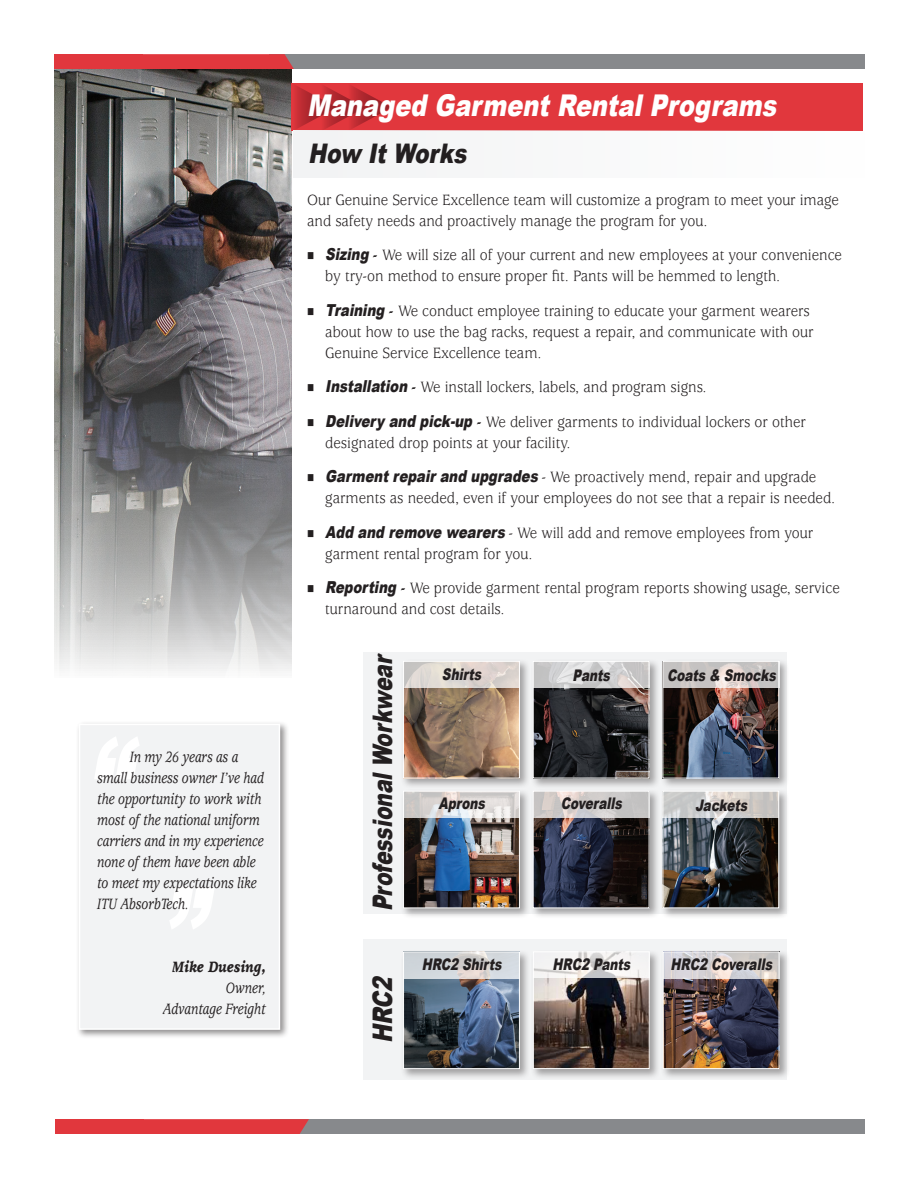
<style>
.page{position:relative;width:918px;height:1188px;background:#fff}
.page>*{position:absolute;margin:0;border:0;box-sizing:border-box;transform-origin:0 0}
.heading{font:italic 900 108px "Arial";color:#fff;scale:.8 1}
.heading-2{font:italic 900 30px "Arial";color:#fff;scale:.8 1}
.heading-3{font:italic 900 27px "Arial";color:#231f20;scale:.75 1}
.heading-4{font:italic 900 27px "Arial";color:#231f20;scale:.8 1}
.t1{font:16.5px/21px "Usherwood Std";color:#231f20;scale:.9 1}
.heading-5{font:italic 500 16.5px/21px "Usherwood Std";color:#231f20;scale:.8 1}
.heading-6{font:italic 900 16.5px "Usherwood Std";color:#231f20;scale:.8 1}
.t2{font:italic 900 16.05px "Arial";color:#231f20;scale:.75 1}
.s1{font-family:"Arial";font-weight:900;font-style:italic}
.s2{font-weight:700}
</style>
<div class="page">
<div style="left:269px;top:54px;width:596px;height:15px;background:#87898c"></div>
<svg style="left:143px;top:54px;width:151px;height:15px;background:#de3b41"></svg>
<div style="left:55px;top:54px;width:88px;height:15px;background:#e1373d"></div>
<div style="left:270px;top:1119px;width:594px;height:15px;background:#87898c"></div>
<svg style="left:143px;top:1119px;width:166px;height:15px;background:#de3a40"></svg>
<div style="left:55px;top:1119px;width:88px;height:15px;background:#e1373d"></div>
<img style="left:54px;top:69px;width:238px;height:602px">
<div style="left:76px;top:721px;width:213px;height:318px;background:#231f20;opacity:.5"></div>
<div style="left:79px;top:724px;width:201px;height:306px;background:#f2f3f4;border:2px solid #fff"></div>
<div style="left:291px;top:84px;width:572px;height:47px;background:#e1373d"></div>
<svg style="left:293px;top:86px;width:99px;height:45px"></svg>
<div style="left:293px;top:131px;width:572px;height:47px;background:#f2f3f4"></div>
<div style="left:364px;top:652px;width:423px;height:262px;background:#f2f3f4"></div>
<div style="left:401px;top:659px;width:130px;height:130px;background:#231f20;opacity:.4"></div>
<img style="left:405px;top:688px;width:113px;height:88px">
<div style="left:403px;top:661px;width:117px;height:117px;border:1px solid #fff"></div>
<svg style="left:403px;top:661px;width:117px;height:27px;background:#ddd6d1"></svg>
<div style="left:531px;top:659px;width:129px;height:130px;background:#231f20;opacity:.4"></div>
<img style="left:535px;top:688px;width:112px;height:88px">
<div style="left:533px;top:661px;width:116px;height:117px;border:1px solid #fff"></div>
<svg style="left:533px;top:662px;width:116px;height:26px"></svg>
<div style="left:401px;top:789px;width:130px;height:130px;background:#231f20;opacity:.4"></div>
<img style="left:405px;top:818px;width:113px;height:88px">
<div style="left:403px;top:791px;width:117px;height:117px;border:1px solid #fff"></div>
<svg style="left:403px;top:791px;width:117px;height:27px"></svg>
<div style="left:531px;top:789px;width:129px;height:130px;background:#231f20;opacity:.4"></div>
<img style="left:535px;top:818px;width:112px;height:88px">
<svg style="left:533px;top:791px;width:116px;height:27px;background:#d0cccb"></svg>
<div style="left:660px;top:659px;width:130px;height:130px;background:#231f20;opacity:.4"></div>
<img style="left:665px;top:688px;width:112px;height:88px">
<div style="left:660px;top:789px;width:130px;height:130px;background:#231f20;opacity:.4"></div>
<img style="left:665px;top:818px;width:112px;height:88px">
<div style="left:663px;top:791px;width:116px;height:117px;border:1px solid #fff"></div>
<svg style="left:663px;top:791px;width:116px;height:27px;background:#d1cfcd"></svg>
<div style="left:364px;top:939px;width:423px;height:141px;background:#f2f3f4"></div>
<div style="left:401px;top:949px;width:130px;height:131px;background:#231f20;opacity:.4"></div>
<img style="left:405px;top:978px;width:113px;height:89px">
<div style="left:403px;top:952px;width:117px;height:117px;border:1px solid #fff"></div>
<svg style="left:403px;top:952px;width:117px;height:26px;background:#d4d7d9"></svg>
<div style="left:531px;top:949px;width:130px;height:131px;background:#231f20;opacity:.4"></div>
<img style="left:535px;top:978px;width:113px;height:89px">
<div style="left:533px;top:952px;width:117px;height:117px;border:1px solid #fff"></div>
<svg style="left:533px;top:952px;width:117px;height:26px"></svg>
<svg style="left:663px;top:661px;width:116px;height:27px;background:#d2ccca"></svg>
<div style="left:661px;top:949px;width:129px;height:131px;background:#231f20;opacity:.4"></div>
<img style="left:665px;top:978px;width:112px;height:89px">
<div style="left:663px;top:952px;width:116px;height:117px;border:1px solid #fff"></div>
<svg style="left:663px;top:952px;width:116px;height:26px;background:#d9d4d4"></svg>
<p class="heading" style="left:85px;top:698px;width:89px">“</p>
<p class="heading-5" style="left:97px;top:747px;width:210px;text-indent:33px">In my 26 years as a small business owner I’ve had the opportunity to work with most of the national uniform carriers and in my experience none of them have been able to meet my expectations like<br>ITU AbsorbTech.</p>
<p class="heading" style="left:159px;top:848px;width:89px">”</p>
<p class="heading-6" style="left:172px;top:958px;width:118px">Mike Duesing,</p>
<p class="heading-5" style="left:226px;top:978px;width:51px">Owner,</p>
<p class="heading-5" style="left:163px;top:999px;width:130px">Advantage Freight</p>
<p class="heading-2" style="left:307px;top:83px;width:597px">Managed GarmentRentalPrograms</p>
<p class="heading-4" style="left:308px;top:134px;width:207px">How ItWorks</p>
<p class="t1" style="left:307px;top:190px;width:592px">Our Genuine Service Excellence team will customize a program to meet your image and safety needs and proactively manage the program for you.</p>
<p class="t1" style="left:325px;top:245px;width:576px"><span class="s1">Sizing</span><span class="s2">-</span> We will size all of your current and new employees at your convenience by try-on method to ensure proper fit. Pants will be hemmed to length.</p>
<p class="t1" style="left:325px;top:301px;width:544px"><span class="s1">Training</span><span class="s2">-</span> We conduct employee training to educate your garment wearers about how to use the bag racks, request a repair, and communicate with our<br>Genuine Service Excellence team.</p>
<p class="t1" style="left:325px;top:377px;width:425px"><span class="s1">Installation</span><span class="s2">-</span> We install lockers, labels, and program signs.</p>
<p class="t1" style="left:325px;top:412px;width:536px"><span class="s1">Delivery and pick-up</span> <span class="s2">-</span> We deliver garments to individual lockers or other designated drop points at your facility.</p>
<p class="t1" style="left:325px;top:467px;width:568px"><span class="s1">Garmentrepairand upgrades</span>- We proactively mend, repair and upgrade garments as needed, even if your employees do not see that a repair is needed.</p>
<p class="t1" style="left:325px;top:523px;width:544px"><span class="s1">Add and remove wearers</span>- We will add and remove employees from your garment rental program for you.</p>
<p class="t1" style="left:325px;top:578px;width:573px"><span class="s1">Reporting</span> <span class="s2">-</span> We provide garment rental program reports showing usage, service turnaround and cost details.</p>
<p class="heading-3" style="left:363px;top:911px;width:351px;rotate:-90deg">ProfessionalWorkwear</p>
<p class="heading-4" style="left:363px;top:1043px;width:92px;rotate:-90deg">HRC2</p>
<p class="t2" style="left:442px;top:662px;width:59px">Shirts</p>
<p class="t2" style="left:573px;top:664px;width:56px">Pants</p>
<p class="t2" style="left:667px;top:663px;width:151px">Coats &amp; Smocks</p>
<p class="t2" style="left:438px;top:791px;width:69px">Aprons</p>
<p class="t2" style="left:561px;top:791px;width:88px">Coveralls</p>
<p class="t2" style="left:695px;top:794px;width:76px">Jackets</p>
<p class="t2" style="left:422px;top:952px;width:113px">HRC2 Shirts</p>
<p class="t2" style="left:553px;top:952px;width:110px">HRC2 Pants</p>
<p class="t2" style="left:671px;top:952px;width:142px">HRC2 Coveralls</p>
</div>
